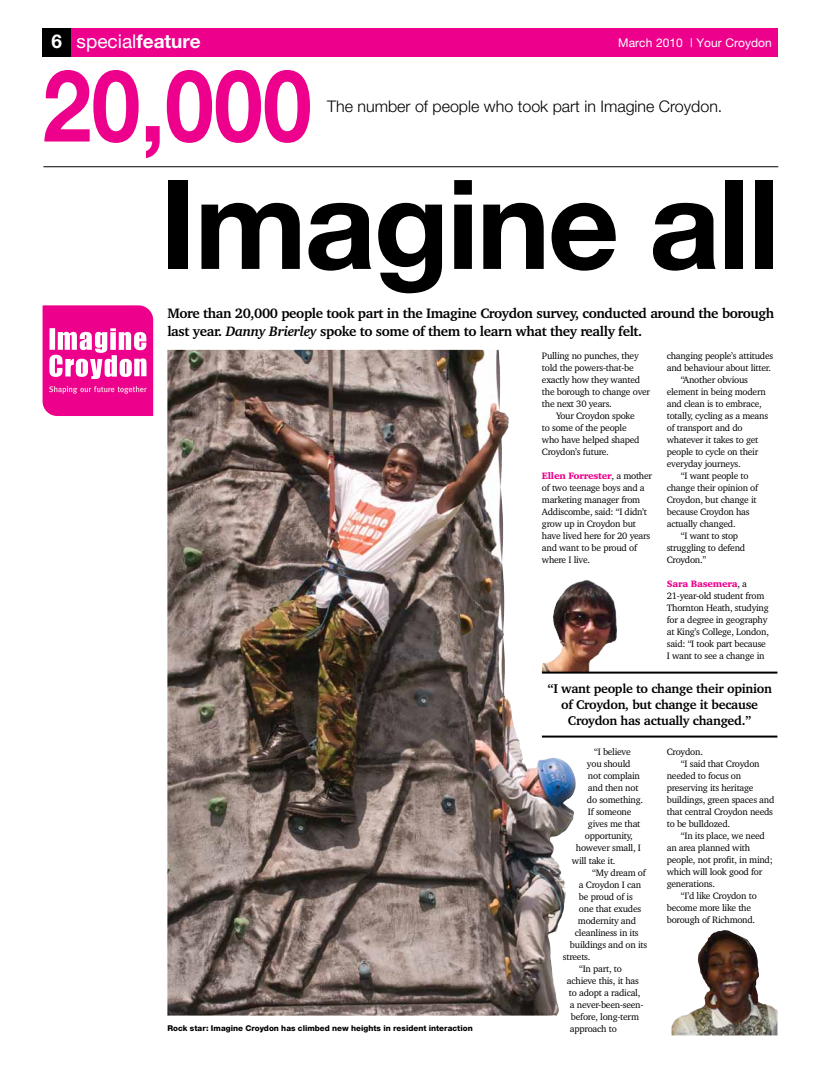
<style>
.page{position:relative;width:820px;height:1078px;background:#fff}
.page>*{position:absolute;margin:0;border:0;box-sizing:border-box;transform-origin:0 0}
.t1{font:700 124.3px "Helvetica Neue";letter-spacing:-.02em;color:#000}
.t2{font:700 100.1px "Helvetica Neue";color:#ec008c;scale:.88 1}
.t3{font:700 19px "Helvetica Neue";color:#fff}
.t4{font:300 16px "Helvetica Neue";color:#000}
.t5{font:700 14px/18px "Charter IT Cby BT";letter-spacing:-.025em;color:#000}
.t6{font:700 13px/15.9px "Charter IT Cby BT";letter-spacing:-.02em;color:#000;text-align:center}
.t7{font:12px "Helvetica Neue";color:#fff}
.t8{font:9.5px/12px "Charter IT Cby BT";letter-spacing:-.025em;color:#000}
.t9{font:800 8px "Helvetica Neue";letter-spacing:.005em;color:#000}
.s1{font-weight:400}
.s2{font-style:italic}
.s3{font-weight:900;color:#ec008c}
</style>
<div class="page">
<div style="left:71px;top:28px;width:706px;height:29px;background:#ec008c"></div>
<hr style="left:43px;top:166px;width:735px;height:1px;background:#000">
<div style="left:42px;top:28px;width:29px;height:29px;background:#000"></div>
<img style="left:167px;top:350px;width:398px;height:665px">
<img style="left:697px;top:930px;width:26px;height:46px">
<img style="left:541px;top:581px;width:76px;height:90px">
<hr style="left:541px;top:671px;width:236px;height:2px;background:#000">
<hr style="left:541px;top:735px;width:236px;height:2px;background:#000">
<svg style="left:43px;top:305px;width:110px;height:111px"></svg>
<h3 class="t3" style="left:51px;top:30px;width:151px">6 <span class="s1">special</span>feature</h3>
<p class="t7" style="left:618px;top:36px;width:155px">March 2010 | Your Croydon</p>
<h2 class="t2" style="left:43px;top:44px;width:307px">20,000</h2>
<h3 class="t4" style="left:327px;top:96px;width:396px">The number of people who took part in Imagine Croydon.</h3>
<h1 class="t1" style="left:160px;top:148px;width:621px">Imagine all</h1>
<h3 class="t5" style="left:167px;top:303px;width:608px">More than 20,000 people took part in the Imagine Croydon survey, conducted around the borough last year. <span class="s2">Danny Brierley</span> spoke to some of them to learn what they really felt.</h3>
<p class="t8" style="left:541px;top:349px;width:98px">Pulling no punches, they</p>
<p class="t8" style="left:541px;top:361px;width:93px">told the powers-that-be</p>
<p class="t8" style="left:541px;top:373px;width:100px">exactly how they wanted</p>
<p class="t8" style="left:541px;top:385px;width:110px">the borough to change over</p>
<p class="t8" style="left:541px;top:397px;width:71px">the next 30 years.</p>
<p class="t8" style="left:556px;top:409px;width:80px">Your Croydon spoke</p>
<p class="t8" style="left:541px;top:421px;width:86px">to some of the people</p>
<p class="t8" style="left:541px;top:433px;width:99px">who have helped shaped</p>
<p class="t8" style="left:541px;top:445px;width:68px">Croydon’s future.</p>
<p class="t8" style="left:541px;top:469px;width:112px"><span class="s3">Ellen Forrester</span>, a mother of two teenage boys and a marketing manager from<br>Addiscombe, said: “I didn’t grow up in Croydon but have lived here for 20 years and want to be proud of where I live.</p>
<p class="t8" style="left:666px;top:349px;width:108px">changing people’s attitudes</p>
<p class="t8" style="left:666px;top:361px;width:106px">and behaviour about litter.</p>
<p class="t8" style="left:680px;top:373px;width:69px">“Another obvious</p>
<p class="t8" style="left:666px;top:385px;width:100px">element in being modern</p>
<p class="t8" style="left:666px;top:397px;width:97px">and clean is to embrace,</p>
<p class="t8" style="left:666px;top:409px;width:103px">totally, cycling as a means</p>
<p class="t8" style="left:666px;top:421px;width:77px">of transport and do</p>
<p class="t8" style="left:666px;top:433px;width:93px">whatever it takes to get</p>
<p class="t8" style="left:666px;top:445px;width:93px">people to cycle on their</p>
<p class="t8" style="left:666px;top:457px;width:75px">everyday journeys.</p>
<p class="t8" style="left:680px;top:469px;width:69px">“I want people to</p>
<p class="t8" style="left:666px;top:481px;width:93px">change their opinion of</p>
<p class="t8" style="left:666px;top:493px;width:91px">Croydon, but change it</p>
<p class="t8" style="left:666px;top:505px;width:84px">because Croydon has</p>
<p class="t8" style="left:666px;top:517px;width:70px">actually changed.</p>
<p class="t8" style="left:680px;top:529px;width:59px">“I want to stop</p>
<p class="t8" style="left:666px;top:541px;width:80px">struggling to defend</p>
<p class="t8" style="left:666px;top:553px;width:41px">Croydon.”</p>
<p class="t8" style="left:666px;top:577px;width:104px"><span class="s3">Sara Basemera</span>, a<br>21-year-old student from<br>Thornton Heath, studying for a degree in geography at King’s College, London, said: “I took part because<br>I want to see a change in</p>
<p class="t9" style="left:167px;top:1023px;width:307px">Rock star: Imagine Croydon has climbed new heights in resident interaction</p>
<h3 class="t6" style="left:547px;top:680px;width:226px">“I want people to change their opinion of Croydon, but change it because<br>Croydon has actually changed.”</h3>
<p class="t8" style="left:594px;top:745px;width:38px">“I believe</p>
<p class="t8" style="left:586px;top:757px;width:45px">you should</p>
<p class="t8" style="left:587px;top:769px;width:53px">not complain</p>
<p class="t8" style="left:587px;top:781px;width:52px">and then not</p>
<p class="t8" style="left:586px;top:793px;width:58px">do something.</p>
<p class="t8" style="left:587px;top:805px;width:45px">If someone</p>
<p class="t8" style="left:587px;top:817px;width:54px">gives me that</p>
<p class="t8" style="left:584px;top:829px;width:49px">opportunity,</p>
<p class="t8" style="left:575px;top:841px;width:66px">however small, I</p>
<p class="t8" style="left:571px;top:853px;width:45px">will take it.</p>
<p class="t8" style="left:592px;top:865px;width:55px">“My dream of</p>
<p class="t8" style="left:578px;top:877px;width:64px">a Croydon I can</p>
<p class="t8" style="left:578px;top:889px;width:55px">be proud of is</p>
<p class="t8" style="left:578px;top:901px;width:64px">one that exudes</p>
<p class="t8" style="left:577px;top:913px;width:60px">modernity and</p>
<p class="t8" style="left:574px;top:925px;width:65px">cleanliness in its</p>
<p class="t8" style="left:569px;top:937px;width:79px">buildings and on its</p>
<p class="t8" style="left:562px;top:949px;width:29px">streets.</p>
<p class="t8" style="left:579px;top:961px;width:44px">“In part, to</p>
<p class="t8" style="left:566px;top:973px;width:73px">achieve this, it has</p>
<p class="t8" style="left:568px;top:985px;width:73px">to adopt a radical,</p>
<p class="t8" style="left:569px;top:997px;width:75px">a never-been-seen-</p>
<p class="t8" style="left:570px;top:1009px;width:70px">before, long-term</p>
<p class="t8" style="left:569px;top:1021px;width:48px">approach to</p>
<p class="t8" style="left:666px;top:745px;width:38px">Croydon.</p>
<p class="t8" style="left:680px;top:757px;width:80px">“I said that Croydon</p>
<p class="t8" style="left:666px;top:769px;width:76px">needed to focus on</p>
<p class="t8" style="left:666px;top:781px;width:88px">preserving its heritage</p>
<p class="t8" style="left:666px;top:793px;width:109px">buildings, green spaces and</p>
<p class="t8" style="left:666px;top:805px;width:108px">that central Croydon needs</p>
<p class="t8" style="left:666px;top:817px;width:65px">to be bulldozed.</p>
<p class="t8" style="left:680px;top:829px;width:85px">“In its place, we need</p>
<p class="t8" style="left:666px;top:841px;width:85px">an area planned with</p>
<p class="t8" style="left:666px;top:853px;width:107px">people, not profit, in mind;</p>
<p class="t8" style="left:666px;top:865px;width:97px">which will look good for</p>
<p class="t8" style="left:666px;top:877px;width:50px">generations.</p>
<p class="t8" style="left:680px;top:889px;width:77px">“I’d like Croydon to</p>
<p class="t8" style="left:666px;top:901px;width:86px">become more like the</p>
<p class="t8" style="left:666px;top:913px;width:90px">borough of Richmond.</p>
</div>
